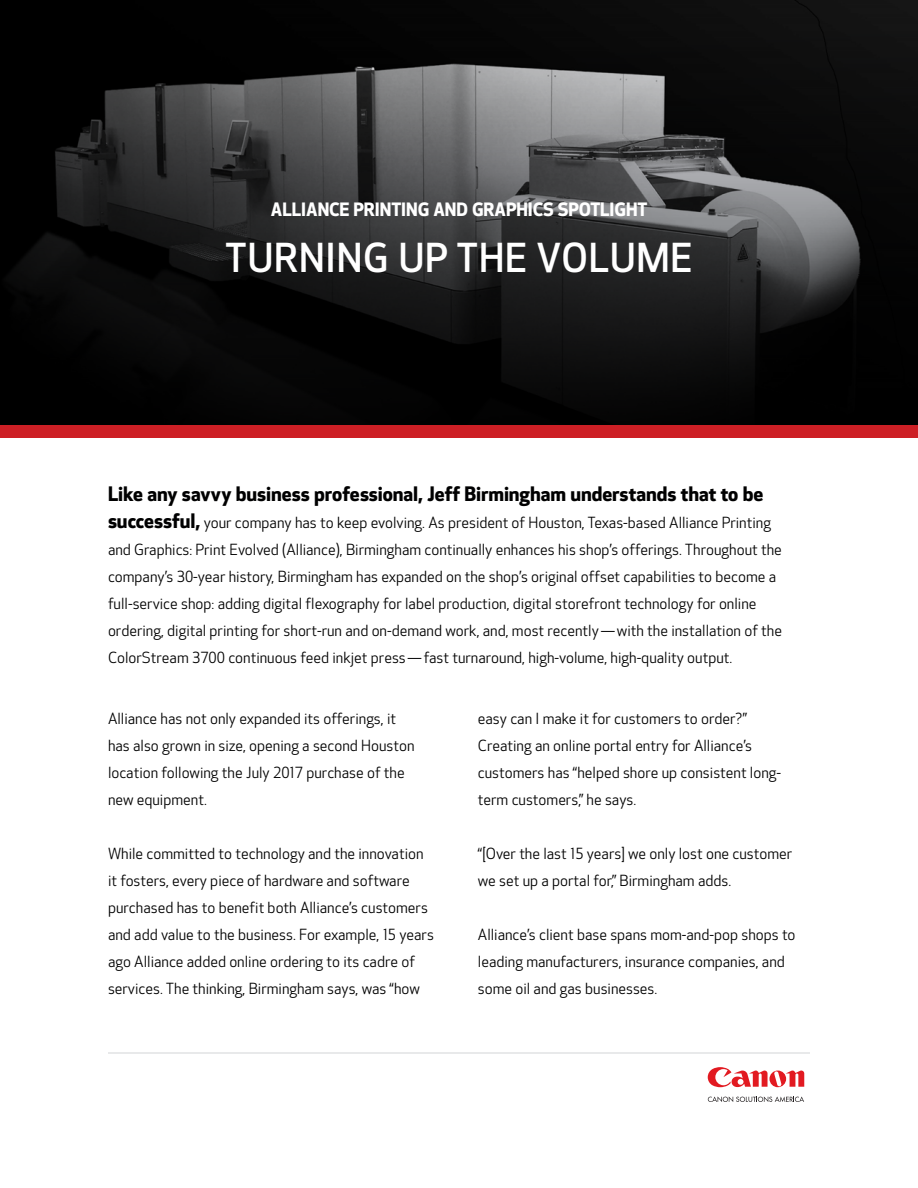
<style>
.page{position:relative;width:918px;height:1188px;background:#fff}
.page>*{position:absolute;margin:0;border:0;box-sizing:border-box;transform-origin:0 0}
.t1{font:500 39px "Optic Sans 301";letter-spacing:.02em;color:#fff}
.t2{font:700 19.5px "Optic Sans 401";color:#000001}
.t3{font:700 18px "Optic Sans 401";color:#fff}
.t4{font:15px/27px "Optic Sans 201";color:#000001}
.s1{font-family:"Optic Sans 401";font-weight:700;font-size:19.5px}
</style>
<div class="page">
<svg style="left:0;top:0;width:918px;height:426px;background:#202021"></svg>
<div style="left:0;top:426px;width:918px;height:12px;background:#cd1f25"></div>
<hr style="left:108px;top:1052px;width:702px;height:2px;background:#e1e2e4">
<svg style="left:708px;top:1096px;width:96px;height:6px"></svg>
<svg style="left:708px;top:1067px;width:96px;height:20px"></svg>
<p class="t3" style="left:271px;top:199px;width:378px">ALLIANCE PRINTING AND GRAPHICS SPOTLIGHT</p>
<h1 class="t1" style="left:225px;top:236px;width:469px">TURNING UP THE VOLUME</h1>
<h2 class="t2" style="left:108px;top:482px;width:657px">Like any savvy business professional, Jeff Birmingham understands that to be</h2>
<p class="t4" style="left:108px;top:509px;width:676px"><span class="s1">successful,</span> your company has to keep evolving. As president of Houston, Texas-based Alliance Printing and Graphics: Print Evolved (Alliance), Birmingham continually enhances his shop’s offerings. Throughout the company’s 30-year history, Birmingham has expanded on the shop’s original offset capabilities to become a full-service shop: adding digital flexography for label production, digital storefront technology for online ordering, digital printing for short-run and on-demand work, and, most recently — with the installation of the ColorStream 3700 continuous feed inkjet press — fast turnaround, high-volume, high-quality output.</p>
<p class="t4" style="left:108px;top:705px;width:308px">Alliance has not only expanded its offerings, it has also grown in size, opening a second Houston location following the July 2017 purchase of the new equipment.</p>
<p class="t4" style="left:108px;top:840px;width:327px">While committed to technology and the innovation it fosters, every piece of hardware and software purchased has to benefit both Alliance’s customers and add value to the business. For example, 15 years ago Alliance added online ordering to its cadre of services. The thinking, Birmingham says, was “how</p>
<p class="t4" style="left:478px;top:705px;width:305px">easy can I make it for customers to order?” Creating an online portal entry for Alliance’s customers has “helped shore up consistent long&shy;term customers,” he says.</p>
<p class="t4" style="left:478px;top:840px;width:316px">“[Over the last 15 years] we only lost one customer we set up a portal for,” Birmingham adds.</p>
<p class="t4" style="left:478px;top:921px;width:319px">Alliance’s client base spans mom-and-pop shops to leading manufacturers, insurance companies, and some oil and gas businesses.</p>
</div>
